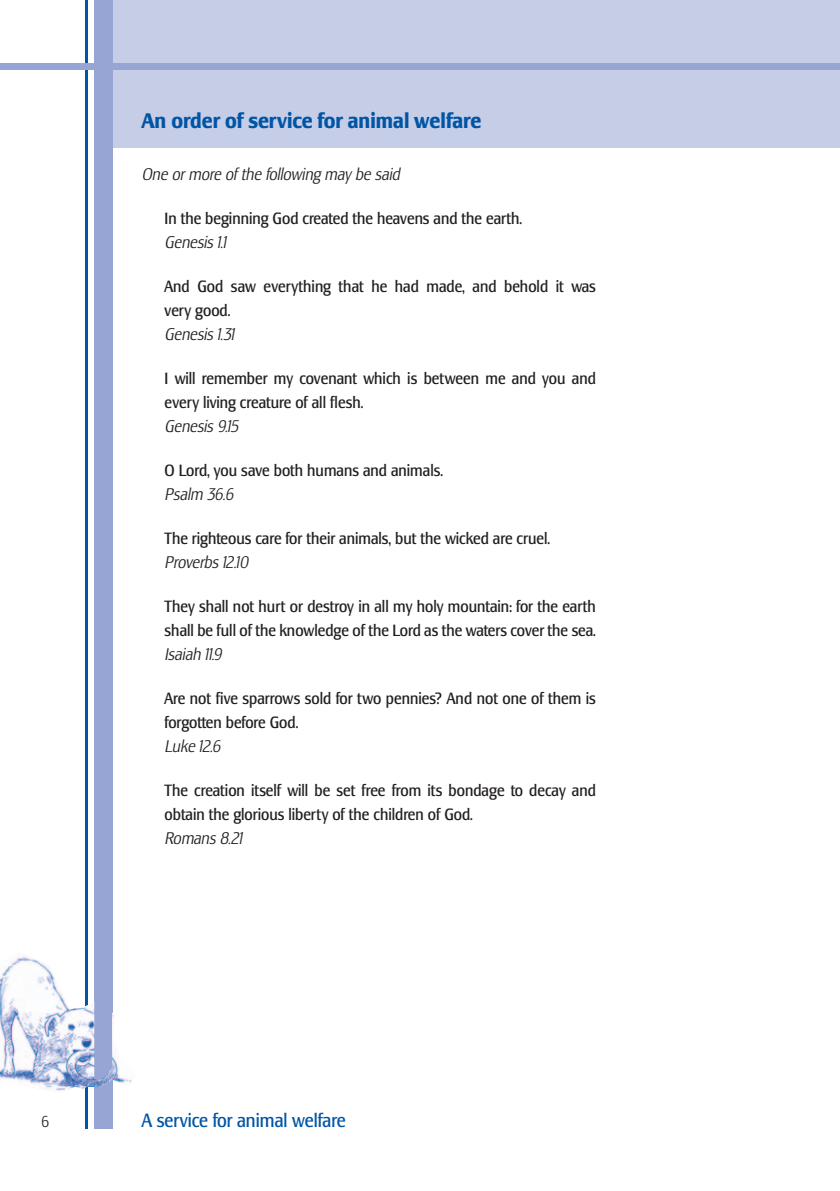
<style>
.page{position:relative;width:840px;height:1191px;background:#fff}
.page>*{position:absolute;margin:0;border:0;box-sizing:border-box;transform-origin:0 0}
.t1{font:700 condensed 22px "Lesmore";color:#0155a5}
.t2{font:condensed 20px "Lesmore";color:#0155a5}
.t3{font:condensed 17px/24px "Lesmore";color:#231f20}
.t4{font:italic 300 condensed 17px "Lesmore";color:#231f20}
.t5{font:300 condensed 16px "Lesmore";color:#231f20}
</style>
<div class="page">
<div style="left:102px;top:0;width:737px;height:147px;background:#c6cde7"></div>
<div style="left:94px;top:0;width:18px;height:1128px;background:#96a5d3"></div>
<hr style="left:85px;top:0;width:2px;height:1128px;background:#0155a5">
<div style="left:0;top:63px;width:839px;height:6px;background:#96a5d3"></div>
<svg style="left:0;top:951px;width:132px;height:142px"></svg>
<p class="t1" style="left:142px;top:108px;width:341px">An order of service for animal welfare</p>
<p class="t4" style="left:142px;top:164px;width:259px">One or more of the following may be said</p>
<p class="t3" style="left:164px;top:206px;width:359px">In the beginning God created the heavens and the earth.</p>
<p class="t4" style="left:164px;top:232px;width:63px">Genesis 1.1</p>
<p class="t3" style="left:164px;top:274px;width:432px">And God saw everything that he had made, and behold it was very good.</p>
<p class="t4" style="left:164px;top:324px;width:71px">Genesis 1.31</p>
<p class="t3" style="left:164px;top:366px;width:432px">I will remember my covenant which is between me and you and every living creature of all flesh.</p>
<p class="t4" style="left:164px;top:416px;width:75px">Genesis 9.15</p>
<p class="t3" style="left:164px;top:458px;width:280px">O Lord, you save both humans and animals.</p>
<p class="t4" style="left:164px;top:484px;width:70px">Psalm 36.6</p>
<p class="t3" style="left:164px;top:526px;width:387px">The righteous care for their animals, but the wicked are cruel.</p>
<p class="t4" style="left:164px;top:552px;width:85px">Proverbs 12.10</p>
<p class="t3" style="left:164px;top:594px;width:432px">They shall not hurt or destroy in all my holy mountain: for the earth shall be full of the knowledge of the Lord as the waters cover the sea.</p>
<p class="t4" style="left:164px;top:644px;width:58px">Isaiah 11.9</p>
<p class="t3" style="left:164px;top:686px;width:432px">Are not five sparrows sold for two pennies? And not one of them is forgotten before God.</p>
<p class="t4" style="left:164px;top:736px;width:57px">Luke 12.6</p>
<p class="t3" style="left:164px;top:778px;width:432px">The creation itself will be set free from its bondage to decay and obtain the glorious liberty of the children of God.</p>
<p class="t4" style="left:164px;top:828px;width:79px">Romans 8.21</p>
<p class="t5" style="left:42px;top:1112px;width:9px">6</p>
<p class="t2" style="left:142px;top:1109px;width:205px">A service for animal welfare</p>
</div>
